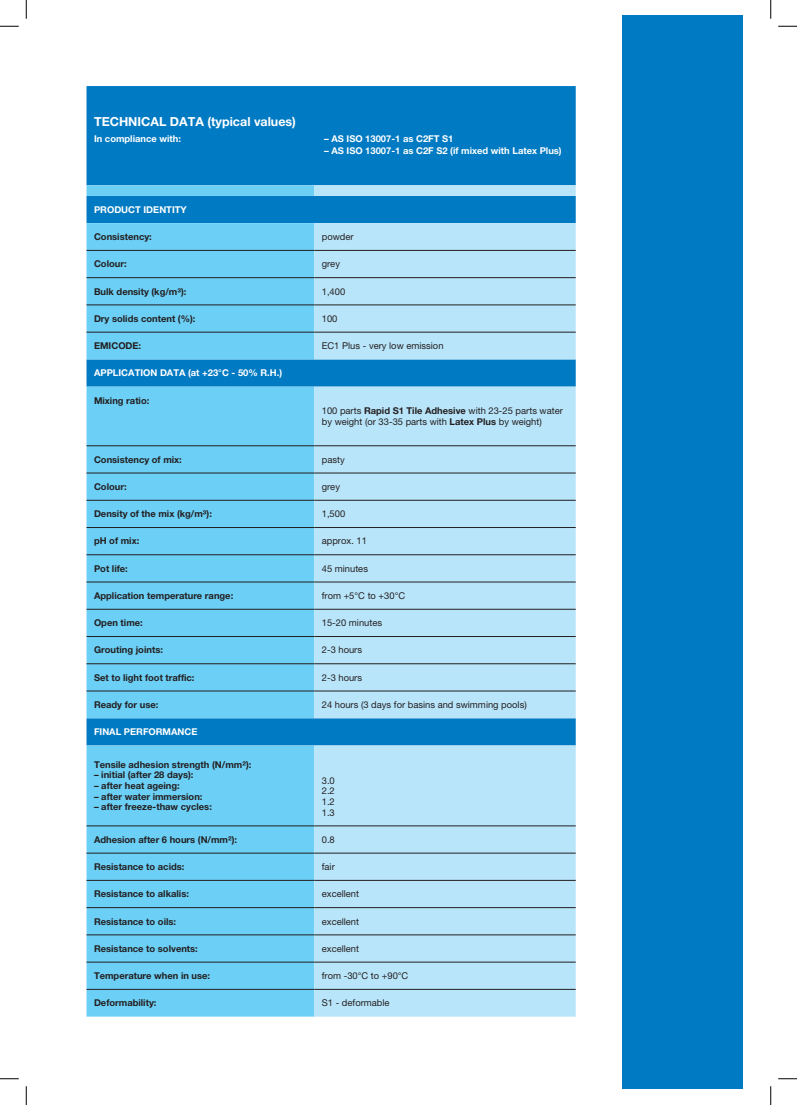
<style>
.page{position:relative;width:797px;height:1105px;background:#fff}
.page>*{position:absolute;margin:0;border:0;box-sizing:border-box;transform-origin:0 0}
.Dati_Tecnici{font:700 12.5px "Helvetica Neue";color:#fff}
.Dati_Tecnici-2{font:700 9.38px "Helvetica Neue";color:#231f20}
.Dati_Tecnici-3{font:9.38px/10.6px "Helvetica Neue";color:#231f20}
.Dati_Tecnici-4{font:700 9.38px "Helvetica Neue";color:#fff}
.s1{font-weight:700}
</style>
<div class="page">
<div style="left:622px;top:16px;width:120px;height:1073px;background:#007ac2"></div>
<div style="left:86px;top:86px;width:489px;height:99px;background:#007ac2"></div>
<svg style="left:86px;top:185px;width:228px;height:832px;background:#60c5ef"></svg>
<svg style="left:314px;top:185px;width:261px;height:832px;background:#a5d8f2"></svg>
<hr style="left:86px;top:250px;width:228px;height:1px;background:#231f20">
<hr style="left:314px;top:250px;width:261px;height:1px;background:#231f20">
<hr style="left:86px;top:277px;width:228px;height:1px;background:#231f20">
<hr style="left:314px;top:277px;width:261px;height:1px;background:#231f20">
<hr style="left:86px;top:305px;width:228px;height:1px;background:#231f20">
<hr style="left:314px;top:305px;width:261px;height:1px;background:#231f20">
<hr style="left:86px;top:445px;width:228px;height:1px;background:#231f20">
<hr style="left:314px;top:445px;width:261px;height:1px;background:#231f20">
<hr style="left:86px;top:473px;width:228px;height:1px;background:#231f20">
<hr style="left:314px;top:473px;width:261px;height:1px;background:#231f20">
<hr style="left:86px;top:500px;width:228px;height:1px;background:#231f20">
<hr style="left:314px;top:500px;width:261px;height:1px;background:#231f20">
<hr style="left:86px;top:527px;width:228px;height:1px;background:#231f20">
<hr style="left:314px;top:527px;width:261px;height:1px;background:#231f20">
<hr style="left:86px;top:554px;width:228px;height:1px;background:#231f20">
<hr style="left:314px;top:554px;width:261px;height:1px;background:#231f20">
<hr style="left:86px;top:582px;width:228px;height:1px;background:#231f20">
<hr style="left:314px;top:582px;width:261px;height:1px;background:#231f20">
<hr style="left:86px;top:609px;width:228px;height:1px;background:#231f20">
<hr style="left:314px;top:609px;width:261px;height:1px;background:#231f20">
<hr style="left:86px;top:636px;width:228px;height:1px;background:#231f20">
<hr style="left:314px;top:636px;width:261px;height:1px;background:#231f20">
<hr style="left:86px;top:663px;width:228px;height:1px;background:#231f20">
<hr style="left:314px;top:663px;width:261px;height:1px;background:#231f20">
<hr style="left:86px;top:691px;width:228px;height:1px;background:#231f20">
<hr style="left:314px;top:691px;width:261px;height:1px;background:#231f20">
<hr style="left:86px;top:825px;width:228px;height:1px;background:#231f20">
<hr style="left:314px;top:825px;width:261px;height:1px;background:#231f20">
<hr style="left:86px;top:853px;width:228px;height:1px;background:#231f20">
<hr style="left:314px;top:853px;width:261px;height:1px;background:#231f20">
<hr style="left:86px;top:880px;width:228px;height:1px;background:#231f20">
<hr style="left:314px;top:880px;width:261px;height:1px;background:#231f20">
<hr style="left:86px;top:907px;width:228px;height:1px;background:#231f20">
<hr style="left:314px;top:907px;width:261px;height:1px;background:#231f20">
<hr style="left:86px;top:962px;width:228px;height:1px;background:#231f20">
<hr style="left:314px;top:962px;width:261px;height:1px;background:#231f20">
<hr style="left:86px;top:989px;width:228px;height:1px;background:#231f20">
<hr style="left:314px;top:989px;width:261px;height:1px;background:#231f20">
<hr style="left:86px;top:934px;width:228px;height:1px;background:#231f20">
<hr style="left:314px;top:934px;width:261px;height:1px;background:#231f20">
<hr style="left:86px;top:332px;width:228px;height:1px;background:#231f20">
<hr style="left:314px;top:332px;width:261px;height:1px;background:#231f20">
<svg style="left:0;top:25px;width:19px;height:2px"></svg>
<svg style="left:778px;top:25px;width:19px;height:2px"></svg>
<svg style="left:0;top:1078px;width:19px;height:1px"></svg>
<svg style="left:778px;top:1078px;width:19px;height:1px"></svg>
<svg style="left:25px;top:0;width:2px;height:19px"></svg>
<svg style="left:25px;top:1086px;width:2px;height:19px"></svg>
<svg style="left:770px;top:0;width:1px;height:19px"></svg>
<svg style="left:770px;top:1086px;width:1px;height:19px"></svg>
<p class="Dati_Tecnici" style="left:94px;top:114px;width:203px">TECHNICAL DATA (typical values)</p>
<p class="Dati_Tecnici-4" style="left:94px;top:133px;width:88px">In compliance with:</p>
<p class="Dati_Tecnici-4" style="left:324px;top:133px;width:131px">– AS ISO 13007-1 as C2FT S1</p>
<p class="Dati_Tecnici-4" style="left:324px;top:145px;width:239px">– AS ISO 13007-1 as C2F S2 (if mixed with Latex Plus)</p>
<p class="Dati_Tecnici-4" style="left:94px;top:204px;width:94px">PRODUCT IDENTITY</p>
<p class="Dati_Tecnici-2" style="left:94px;top:231px;width:59px">Consistency:</p>
<p class="Dati_Tecnici-3" style="left:322px;top:231px;width:33px">powder</p>
<p class="Dati_Tecnici-2" style="left:94px;top:258px;width:34px">Colour:</p>
<p class="Dati_Tecnici-3" style="left:322px;top:259px;width:20px">grey</p>
<p class="Dati_Tecnici-2" style="left:94px;top:285px;width:94px">Bulk density (kg/m³):</p>
<p class="Dati_Tecnici-3" style="left:322px;top:286px;width:25px">1,400</p>
<p class="Dati_Tecnici-2" style="left:94px;top:313px;width:103px">Dry solids content (%):</p>
<p class="Dati_Tecnici-3" style="left:322px;top:313px;width:17px">100</p>
<p class="Dati_Tecnici-2" style="left:94px;top:340px;width:49px">EMICODE:</p>
<p class="Dati_Tecnici-3" style="left:322px;top:340px;width:123px">EC1 Plus - very low emission</p>
<p class="Dati_Tecnici-4" style="left:94px;top:367px;width:190px">APPLICATION DATA (at +23°C - 50% R.H.)</p>
<p class="Dati_Tecnici-2" style="left:94px;top:394px;width:57px">Mixing ratio:</p>
<p class="Dati_Tecnici-3" style="left:322px;top:405px;width:242px;line-height:11.2px">100 parts <span class="s1">Rapid S1 Tile Adhesive</span> with 23-25 parts water by weight (or 33-35 parts with <span class="s1">Latex Plus</span> by weight)</p>
<p class="Dati_Tecnici-2" style="left:94px;top:454px;width:89px">Consistency of mix:</p>
<p class="Dati_Tecnici-3" style="left:322px;top:454px;width:24px">pasty</p>
<p class="Dati_Tecnici-2" style="left:94px;top:481px;width:34px">Colour:</p>
<p class="Dati_Tecnici-3" style="left:322px;top:481px;width:20px">grey</p>
<p class="Dati_Tecnici-2" style="left:94px;top:508px;width:119px">Density of the mix (kg/m³):</p>
<p class="Dati_Tecnici-3" style="left:322px;top:508px;width:25px">1,500</p>
<p class="Dati_Tecnici-2" style="left:94px;top:535px;width:47px">pH of mix:</p>
<p class="Dati_Tecnici-3" style="left:322px;top:536px;width:47px">approx. 11</p>
<p class="Dati_Tecnici-2" style="left:94px;top:563px;width:35px">Pot life:</p>
<p class="Dati_Tecnici-3" style="left:322px;top:563px;width:48px">45 minutes</p>
<p class="Dati_Tecnici-2" style="left:94px;top:590px;width:141px">Application temperature range:</p>
<p class="Dati_Tecnici-3" style="left:322px;top:590px;width:85px">from +5°C to +30°C</p>
<p class="Dati_Tecnici-2" style="left:94px;top:617px;width:50px">Open time:</p>
<p class="Dati_Tecnici-3" style="left:322px;top:617px;width:62px">15-20 minutes</p>
<p class="Dati_Tecnici-2" style="left:94px;top:644px;width:70px">Grouting joints:</p>
<p class="Dati_Tecnici-3" style="left:322px;top:645px;width:42px">2-3 hours</p>
<p class="Dati_Tecnici-2" style="left:94px;top:672px;width:102px">Set to light foot traffic:</p>
<p class="Dati_Tecnici-3" style="left:322px;top:672px;width:42px">2-3 hours</p>
<p class="Dati_Tecnici-2" style="left:94px;top:699px;width:66px">Ready for use:</p>
<p class="Dati_Tecnici-3" style="left:322px;top:699px;width:206px">24 hours (3 days for basins and swimming pools)</p>
<p class="Dati_Tecnici-4" style="left:94px;top:726px;width:105px">FINAL PERFORMANCE</p>
<p class="Dati_Tecnici-2" style="left:94px;top:759px;width:159px">Tensile adhesion strength (N/mm²):</p>
<p class="Dati_Tecnici-2" style="left:94px;top:769px;width:101px">– initial (after 28 days):</p>
<p class="Dati_Tecnici-2" style="left:94px;top:780px;width:87px">– after heat ageing:</p>
<p class="Dati_Tecnici-2" style="left:94px;top:790px;width:110px">– after water immersion:</p>
<p class="Dati_Tecnici-2" style="left:94px;top:801px;width:119px">– after freeze-thaw cycles:</p>
<p class="Dati_Tecnici-3" style="left:322px;top:775px;width:15px;text-align:justify">3.0<br>2.2<br>1.2<br>1.3</p>
<p class="Dati_Tecnici-2" style="left:94px;top:834px;width:145px">Adhesion after 6 hours (N/mm²):</p>
<p class="Dati_Tecnici-3" style="left:322px;top:834px;width:15px">0.8</p>
<p class="Dati_Tecnici-2" style="left:94px;top:861px;width:92px">Resistance to acids:</p>
<p class="Dati_Tecnici-3" style="left:322px;top:861px;width:15px">fair</p>
<p class="Dati_Tecnici-2" style="left:94px;top:888px;width:96px">Resistance to alkalis:</p>
<p class="Dati_Tecnici-3" style="left:322px;top:888px;width:39px">excellent</p>
<p class="Dati_Tecnici-2" style="left:94px;top:915px;width:84px">Resistance to oils:</p>
<p class="Dati_Tecnici-3" style="left:322px;top:916px;width:39px">excellent</p>
<p class="Dati_Tecnici-2" style="left:94px;top:943px;width:105px">Resistance to solvents:</p>
<p class="Dati_Tecnici-3" style="left:322px;top:943px;width:39px">excellent</p>
<p class="Dati_Tecnici-2" style="left:94px;top:970px;width:118px">Temperature when in use:</p>
<p class="Dati_Tecnici-3" style="left:322px;top:970px;width:88px">from -30°C to +90°C</p>
<p class="Dati_Tecnici-2" style="left:94px;top:997px;width:64px">Deformability:</p>
<p class="Dati_Tecnici-3" style="left:322px;top:997px;width:69px">S1 - deformable</p>
</div>
